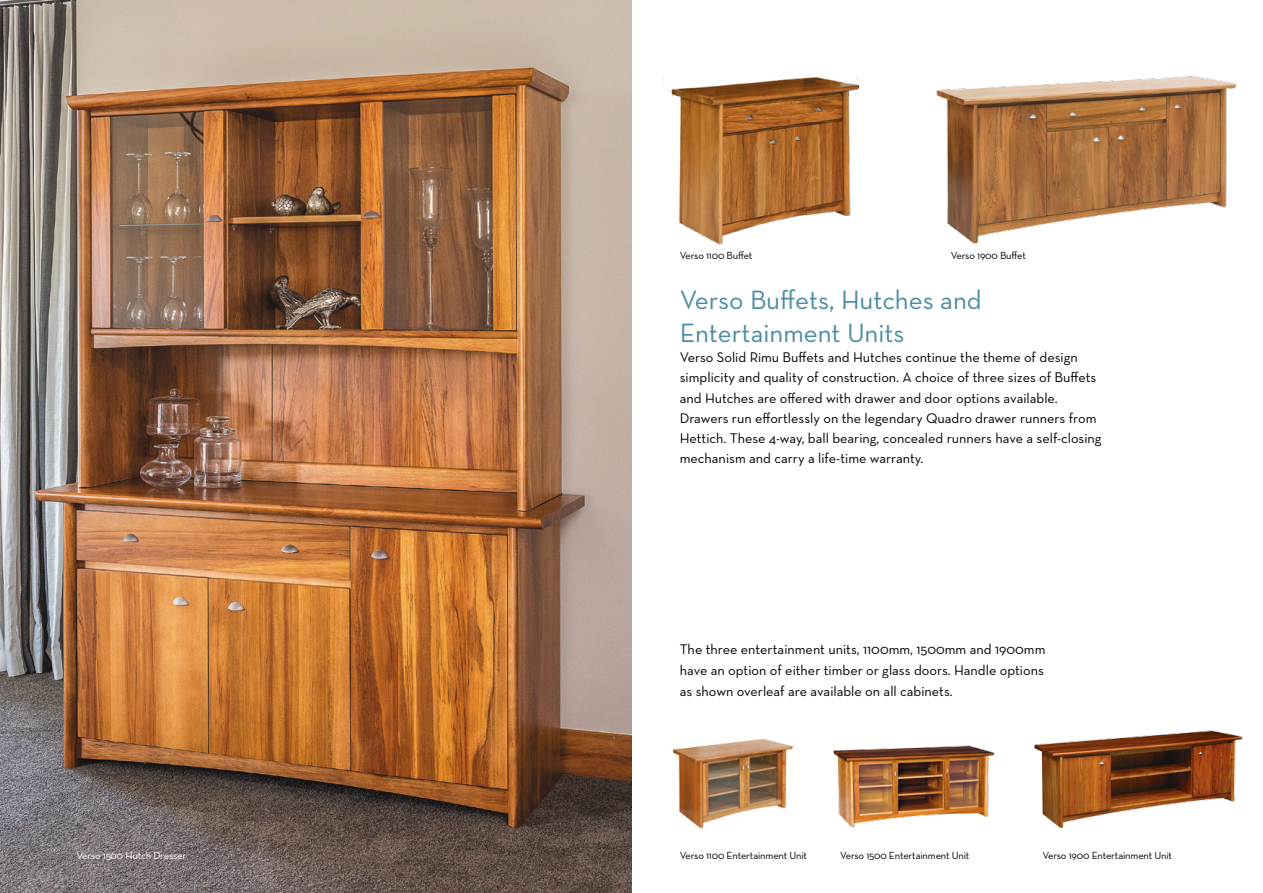
<style>
.page{position:relative;width:1263px;height:893px;background:#fff}
.page>*{position:absolute;margin:0;border:0;box-sizing:border-box;transform-origin:0 0}
.t1{font:27px/32.4px "Neutra Text";color:#4b8ca4}
.t2{font:14.25px/20.2px "Neutra Text";color:#000}
.t3{font:10.5px "Neutra Text";letter-spacing:-.015em;color:#000}
.t4{font:10.5px "Neutra Text";letter-spacing:-.015em;color:#fff}
</style>
<div class="page">
<img style="left:0;top:0;width:631px;height:893px">
<img style="left:663px;top:76px;width:197px;height:169px">
<img style="left:673px;top:738px;width:120px;height:91px">
<img style="left:833px;top:745px;width:162px;height:83px">
<img style="left:1034px;top:730px;width:209px;height:99px">
<img style="left:936px;top:76px;width:301px;height:168px">
<p class="t3" style="left:680px;top:249px;width:74px">Verso 1100 Buffet</p>
<p class="t3" style="left:951px;top:249px;width:77px">Verso 1900 Buffet</p>
<p class="t1" style="left:680px;top:284px;width:304px">Verso Buffets, Hutches and<br>Entertainment Units</p>
<p class="t2" style="left:680px;top:347px;width:423px">Verso Solid Rimu Buffets and Hutches continue the theme of design simplicity and quality of construction. A choice of three sizes of Buffets and Hutches are offered with drawer and door options available.<br>Drawers run effortlessly on the legendary Quadro drawer runners from Hettich. These 4-way, ball bearing, concealed runners have a self-closing mechanism and carry a life-time warranty.</p>
<p class="t2" style="left:680px;top:638px;width:367px;line-height:21px;text-align:justify">The three entertainment units, 1100mm, 1500mm and 1900mm have an option of either timber or glass doors. Handle options as shown overleaf are available on all cabinets.</p>
<p class="t4" style="left:77px;top:849px;width:111px">Verso 1500 Hutch Dresser</p>
<p class="t3" style="left:680px;top:849px;width:129px">Verso 1100 Entertainment Unit</p>
<p class="t3" style="left:840px;top:849px;width:131px">Verso 1500 Entertainment Unit</p>
<p class="t3" style="left:1042px;top:849px;width:131px">Verso 1900 Entertainment Unit</p>
</div>
